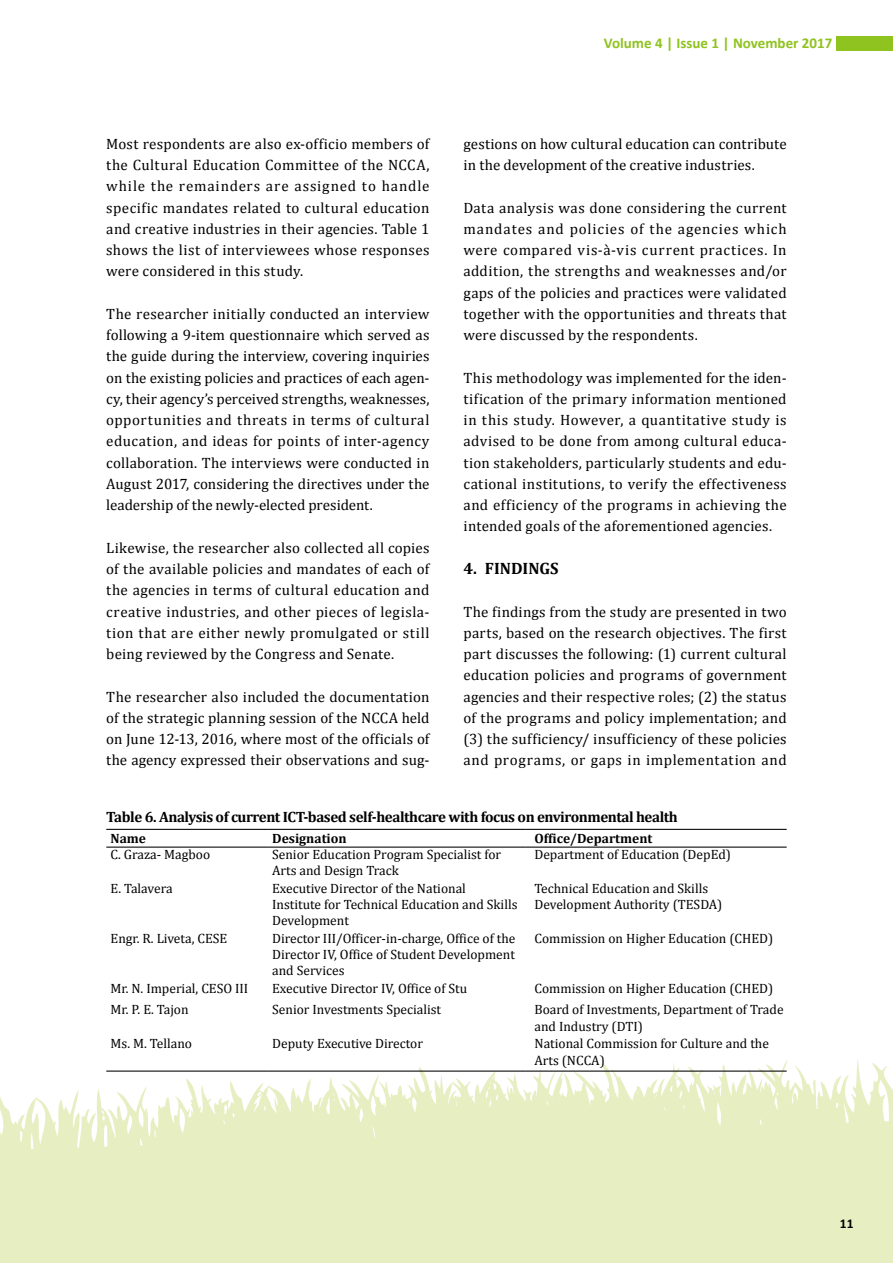
<style>
.page{position:relative;width:893px;height:1263px;background:#fff}
.page>*{position:absolute;margin:0;border:0;box-sizing:border-box;transform-origin:0 0}
.t1{font:700 16.5px "Cambria";letter-spacing:.005em;color:#000}
.t2{font:15px/21.3px "Cambria";letter-spacing:.01em;color:#000;text-align:justify}
.t3{font:700 15px "Cambria";letter-spacing:-.03em;color:#000}
.t4{font:700 15px "Calibri";color:#8fc31f}
.t5{font:13.5px/16.2px "Cambria";color:#000}
.t6{font:700 13.5px "Cambria";color:#000}
.t7{font:13.5px "Cambria";letter-spacing:-.02em;color:#000}
.t8{font:700 13.5px "Calibri";color:#000}
</style>
<div class="page">
<svg style="left:0;top:1059px;width:893px;height:204px;fill:#e7eec1"></svg>
<div style="left:836px;top:36px;width:57px;height:15px;background:#8fc31f"></div>
<hr style="left:106px;top:1070px;width:162px;height:1px;background:#000">
<hr style="left:268px;top:1070px;width:258px;height:1px;background:#000">
<hr style="left:526px;top:1070px;width:261px;height:1px;background:#000">
<hr style="left:106px;top:846px;width:162px;height:2px;background:#000">
<hr style="left:268px;top:846px;width:258px;height:2px;background:#000">
<hr style="left:526px;top:846px;width:261px;height:2px;background:#000">
<hr style="left:268px;top:829px;width:258px;height:1px;background:#000">
<hr style="left:526px;top:829px;width:261px;height:1px;background:#000">
<hr style="left:106px;top:829px;width:162px;height:1px;background:#000">
<p class="t4" style="left:604px;top:33px;width:230px">Volume 4 | Issue 1 | November 2017</p>
<p class="t2" style="left:106px;top:133px;width:325px">Most respondents are also ex-officio members of the Cultural Education Committee of the NCCA, while the remainders are assigned to handle specific mandates related to cultural education and creative industries in their agencies. Table 1 shows the list of interviewees whose responses were considered in this study.</p>
<p class="t2" style="left:106px;top:303px;width:325px">The researcher initially conducted an interview following a 9-item questionnaire which served as the guide during the interview, covering inquiries on the existing policies and practices of each agen&shy;cy, their agency’s perceived strengths, weaknesses, opportunities and threats in terms of cultural education, and ideas for points of inter-agency collaboration. The interviews were conducted in August 2017, considering the directives under the leadership of the newly-elected president.</p>
<p class="t2" style="left:106px;top:537px;width:325px">Likewise, the researcher also collected all copies of the available policies and mandates of each of the agencies in terms of cultural education and creative industries, and other pieces of legisla&shy;tion that are either newly promulgated or still being reviewed by the Congress and Senate.</p>
<p class="t2" style="left:106px;top:686px;width:325px">The researcher also included the documentation of the strategic planning session of the NCCA held on June 12-13, 2016, where most of the officials of the agency expressed their observations and sug-</p>
<p class="t2" style="left:463px;top:133px;width:325px">gestions on how cultural education can contribute in the development of the creative industries.</p>
<p class="t2" style="left:463px;top:197px;width:325px">Data analysis was done considering the current mandates and policies of the agencies which were compared vis-à-vis current practices. In addition, the strengths and weaknesses and/or gaps of the policies and practices were validated together with the opportunities and threats that were discussed by the respondents.</p>
<p class="t2" style="left:463px;top:367px;width:325px">This methodology was implemented for the iden&shy;tification of the primary information mentioned in this study. However, a quantitative study is advised to be done from among cultural educa&shy;tion stakeholders, particularly students and edu&shy;cational institutions, to verify the effectiveness and efficiency of the programs in achieving the intended goals of the aforementioned agencies.</p>
<p class="t1" style="left:463px;top:557px;width:97px">4. FINDINGS</p>
<p class="t2" style="left:463px;top:601px;width:325px">The findings from the study are presented in two parts, based on the research objectives. The first part discusses the following: (1) current cultural education policies and programs of government agencies and their respective roles; (2) the status of the programs and policy implementation; and (3) the sufficiency/ insufficiency of these policies and programs, or gaps in implementation and</p>
<p class="t3" style="left:106px;top:806px;width:573px">Table 6. Analysis of current ICT-based self-healthcare with focus on environmental health</p>
<p class="t6" style="left:111px;top:829px;width:37px">Name</p>
<p class="t6" style="left:272px;top:829px;width:76px">Designation</p>
<p class="t6" style="left:534px;top:829px;width:120px">Office/Department</p>
<p class="t5" style="left:111px;top:846px;width:101px">C. Graza- Magboo</p>
<p class="t5" style="left:272px;top:846px;width:231px">Senior Education Program Specialist for<br>Arts and Design Track</p>
<p class="t5" style="left:534px;top:846px;width:198px">Department of Education (DepEd)</p>
<p class="t7" style="left:111px;top:880px;width:64px">E. Talavera</p>
<p class="t5" style="left:272px;top:880px;width:247px">Executive Director of the National<br>Institute for Technical Education and Skills<br>Development</p>
<p class="t5" style="left:534px;top:880px;width:189px">Technical Education and Skills<br>Development Authority (TESDA)</p>
<p class="t5" style="left:111px;top:930px;width:118px">Engr. R. Liveta, CESE</p>
<p class="t5" style="left:272px;top:930px;width:245px;text-align:justify">Director III/Officer-in-charge, Office of the Director IV, Office of Student Development and Services</p>
<p class="t5" style="left:534px;top:930px;width:240px">Commission on Higher Education (CHED)</p>
<p class="t5" style="left:111px;top:980px;width:139px">Mr. N. Imperial, CESO III</p>
<p class="t5" style="left:272px;top:980px;width:196px">Executive Director IV, Office of Stu</p>
<p class="t5" style="left:534px;top:980px;width:240px">Commission on Higher Education (CHED)</p>
<p class="t5" style="left:111px;top:1002px;width:80px">Mr. P. E. Tajon</p>
<p class="t5" style="left:272px;top:1002px;width:170px">Senior Investments Specialist</p>
<p class="t5" style="left:534px;top:1002px;width:251px">Board of Investments, Department of Trade and Industry (DTI)</p>
<p class="t5" style="left:111px;top:1036px;width:83px">Ms. M. Tellano</p>
<p class="t5" style="left:272px;top:1036px;width:152px">Deputy Executive Director</p>
<p class="t5" style="left:534px;top:1036px;width:236px">National Commission for Culture and the<br>Arts (NCCA)</p>
<p class="t8" style="left:840px;top:1214px;width:15px">11</p>
</div>
